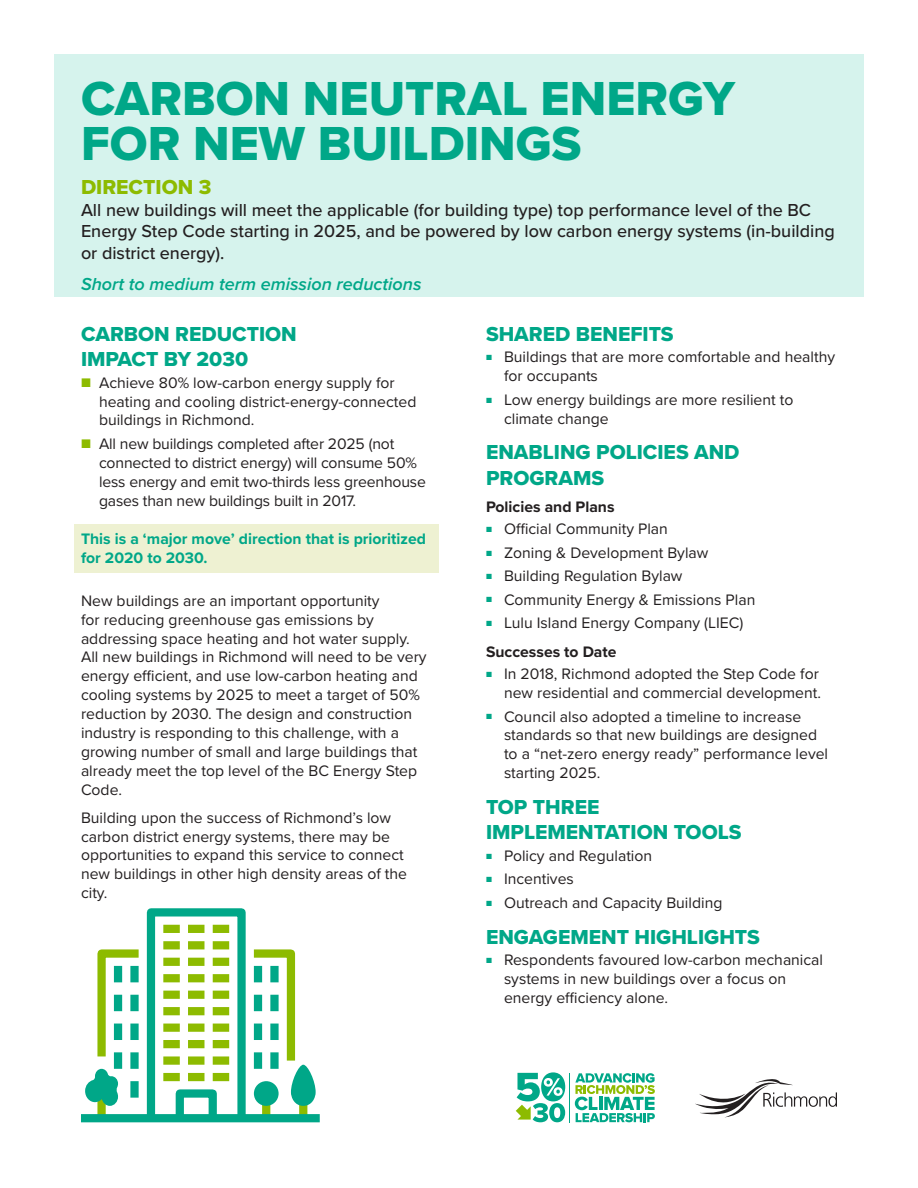
<style>
.page{position:relative;width:918px;height:1188px;background:#fff}
.page>*{position:absolute;margin:0;border:0;box-sizing:border-box;transform-origin:0 0}
.Heading{font:49.5px/45px "Proxima Nova Extrabld";color:#00a788}
.Subhead{font:21px/25.2px "Proxima Nova Extrabld";color:#00a788}
.Direction{font:21px "Proxima Nova Extrabld";color:#8dbb00}
.Direction_Text{font:500 18px/21.6px "Proxima Nova";color:#231f20}
.Reduction_Text{font:italic 600 18px "Proxima Nova";color:#00a788}
.Body{font:15.75px/18.9px "Proxima Nova";color:#231f20}
.Green_Highlight_Text{font:700 15.75px/18.9px "Proxima Nova";color:#00a788}
.Subhead_2{font:700 15.75px "Proxima Nova";color:#231f20}
.s1{font-size:9px;color:#00a788}
.s2{font-size:15px;color:#8dbb00}
</style>
<div class="page">
<hr style="left:570px;top:1073px;width:1px;height:49px;background:#00a788">
<svg style="left:516px;top:1072px;width:49px;height:50px"></svg>
<svg style="left:575px;top:1073px;width:80px;height:49px"></svg>
<svg style="left:695px;top:1079px;width:142px;height:38px"></svg>
<div style="left:54px;top:54px;width:810px;height:243px;background:#d6f3ed"></div>
<div style="left:74px;top:525px;width:365px;height:48px;background:#eef1d2"></div>
<div style="left:147px;top:908px;width:99px;height:214px;border:8px solid #00a788"></div>
<div style="left:188px;top:925px;width:16px;height:8px;background:#8dbb00"></div>
<div style="left:213px;top:925px;width:16px;height:8px;background:#8dbb00"></div>
<div style="left:163px;top:925px;width:17px;height:8px;background:#8dbb00"></div>
<div style="left:188px;top:941px;width:16px;height:8px;background:#8dbb00"></div>
<div style="left:213px;top:941px;width:16px;height:8px;background:#8dbb00"></div>
<div style="left:163px;top:941px;width:17px;height:8px;background:#8dbb00"></div>
<div style="left:81px;top:1114px;width:239px;height:8px;background:#00a788"></div>
<svg style="left:85px;top:945px;width:231px;height:178px"></svg>
<p class="Heading" style="left:81px;top:75px;width:656px">CARBON NEUTRAL ENERGY<br>FOR NEW BUILDINGS</p>
<p class="Direction" style="left:81px;top:171px;width:132px">DIRECTION 3</p>
<p class="Direction_Text" style="left:81px;top:198px;width:755px">All new buildings will meet the applicable (for building type) top performance level of the BC<br>Energy Step Code starting in 2025, and be powered by low carbon energy systems (in-building or district energy).</p>
<p class="Reduction_Text" style="left:81px;top:270px;width:342px">Short to medium term emission reductions</p>
<p class="Subhead" style="left:486px;top:321px;width:189px">SHARED BENEFITS</p>
<p class="Body" style="left:504px;top:347px;width:333px;text-indent:-18px"><span class="s1">■</span> Buildings that are more comfortable and healthy for occupants</p>
<p class="Body" style="left:504px;top:389px;width:291px;text-indent:-18px"><span class="s1">■</span> Low energy buildings are more resilient to climate change</p>
<p class="Subhead" style="left:486px;top:439px;width:255px">ENABLING POLICIES AND<br>PROGRAMS</p>
<p class="Subhead_2" style="left:486px;top:495px;width:130px">Policies and Plans</p>
<p class="Body" style="left:486px;top:519px;width:183px"><span class="s1">■</span> Official Community Plan</p>
<p class="Body" style="left:486px;top:542px;width:224px"><span class="s1">■</span> Zoning &amp; Development Bylaw</p>
<p class="Body" style="left:486px;top:566px;width:198px"><span class="s1">■</span> Building Regulation Bylaw</p>
<p class="Body" style="left:486px;top:589px;width:271px"><span class="s1">■</span> Community Energy &amp; Emissions Plan</p>
<p class="Body" style="left:486px;top:613px;width:259px"><span class="s1">■</span> Lulu Island Energy Company (LIEC)</p>
<p class="Subhead_2" style="left:486px;top:640px;width:132px">Successes to Date</p>
<p class="Body" style="left:486px;top:664px;width:337px;text-align:right"><span class="s1">■</span> In 2018, Richmond adopted the Step Code for new residential and commercial development.</p>
<p class="Body" style="left:504px;top:706px;width:326px;text-indent:-18px"><span class="s1">■</span> Council also adopted a timeline to increase standards so that new buildings are designed to a “net-zero energy ready” performance level starting 2025.</p>
<p class="Subhead" style="left:486px;top:794px;width:257px">TOP THREE<br>IMPLEMENTATION TOOLS</p>
<p class="Body" style="left:486px;top:846px;width:168px"><span class="s1">■</span> Policy and Regulation</p>
<p class="Body" style="left:486px;top:869px;width:89px"><span class="s1">■</span> Incentives</p>
<p class="Body" style="left:486px;top:893px;width:238px"><span class="s1">■</span> Outreach and Capacity Building</p>
<p class="Subhead" style="left:486px;top:924px;width:275px">ENGAGEMENT HIGHLIGHTS</p>
<p class="Body" style="left:504px;top:950px;width:321px;text-indent:-18px"><span class="s1">■</span> Respondents favoured low-carbon mechanical systems in new buildings over a focus on energy efficiency alone.</p>
<p class="Subhead" style="left:81px;top:321px;width:217px">CARBON REDUCTION<br>IMPACT BY 2030</p>
<p class="Body" style="left:99px;top:372px;width:319px;text-indent:-18px"><span class="s2">■</span> Achieve 80% low-carbon energy supply for heating and cooling district-energy-connected buildings in Richmond.</p>
<p class="Body" style="left:99px;top:434px;width:329px;text-indent:-18px"><span class="s2">■</span> All new buildings completed after 2025 (not connected to district energy) will consume 50% less energy and emit two-thirds less greenhouse gases than new buildings built in 2017.</p>
<p class="Green_Highlight_Text" style="left:81px;top:529px;width:347px">This is a ‘major move’ direction that is prioritized for 2020 to 2030.</p>
<p class="Body" style="left:81px;top:590px;width:347px">New buildings are an important opportunity<br>for reducing greenhouse gas emissions by addressing space heating and hot water supply.<br>All new buildings in Richmond will need to be very energy efficient, and use low-carbon heating and cooling systems by 2025 to meet a target of 50% reduction by 2030. The design and construction industry is responding to this challenge, with a growing number of small and large buildings that already meet the top level of the BC Energy Step Code.</p>
<p class="Body" style="left:81px;top:807px;width:328px">Building upon the success of Richmond’s low carbon district energy systems, there may be opportunities to expand this service to connect new buildings in other high density areas of the city.</p>
</div>
